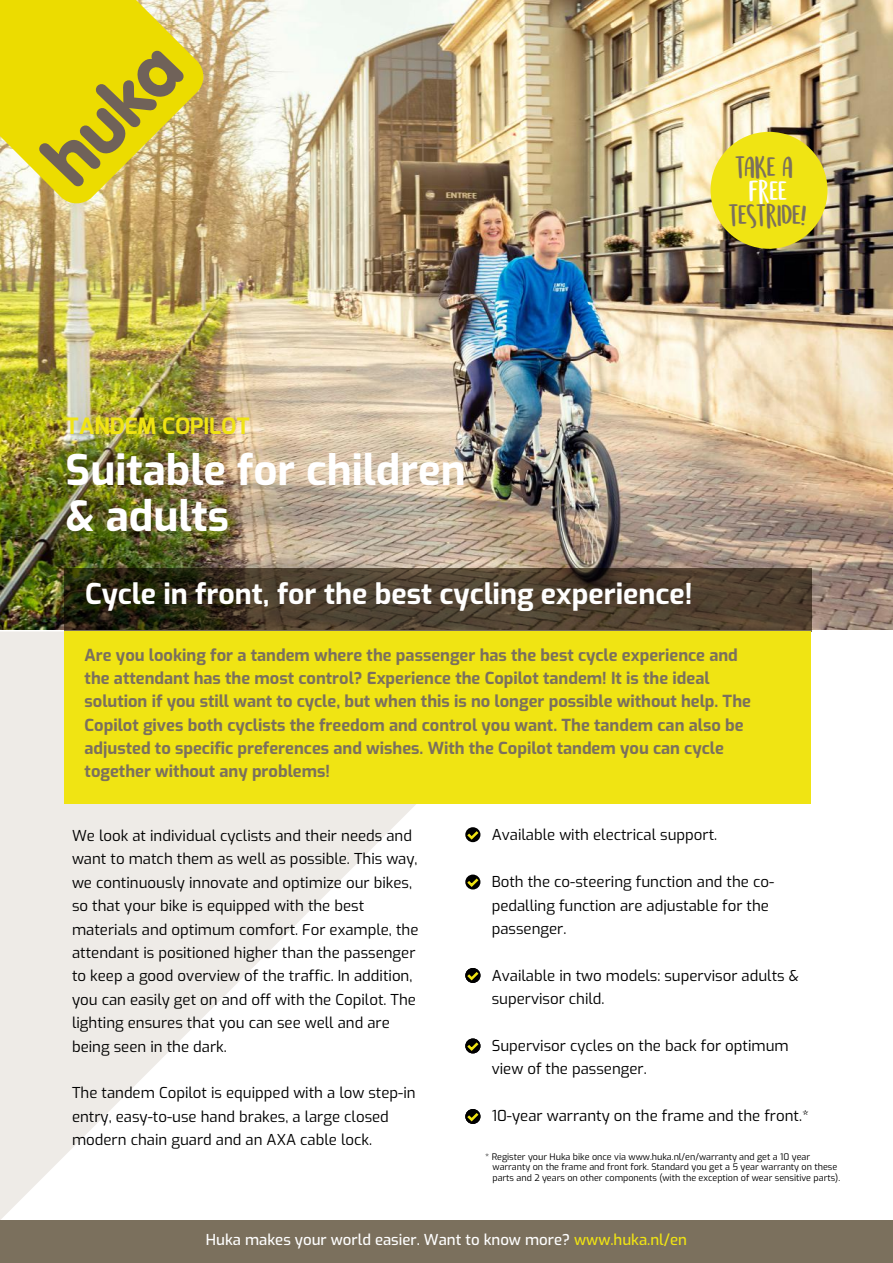
<style>
.page{position:relative;width:893px;height:1263px;background:#fff}
.page>*{position:absolute;margin:0;border:0;box-sizing:border-box;transform-origin:0 0}
.t1{font:700 42px/45.6px "Exo";color:#fff}
.t2{font:700 28.5px "Exo";color:#fff}
.t3{font:23.7px "Semringah";color:#7b705d}
.t4{font:23.7px "Semringah";color:#fff}
.t5{font:700 22.5px "Exo";color:#f0e413}
.t6{font:700 16.5px/23.1px "Exo";color:#7b705d}
.t7{font:15px/23.4px "Exo";color:#000}
.t8{font:500 15px "Exo";color:#fff}
.t9{font:9px/10.8px "Exo";color:#000}
.s1{font-style:inherit}
.s2{color:#f0e413}
</style>
<div class="page">
<img style="left:0;top:0;width:893px;height:630px">
<svg style="left:0;top:631px;width:478px;height:589px"></svg>
<svg style="left:0;top:0;width:203px;height:203px"></svg>
<div style="left:0;top:1220px;width:893px;height:43px;background:#7b705d"></div>
<svg style="left:64px;top:568px;width:748px;height:63px"></svg>
<div style="left:64px;top:631px;width:746px;height:173px;background:#f0e413"></div>
<svg style="left:465px;top:828px;width:16px;height:13px"></svg>
<svg style="left:465px;top:874px;width:15px;height:15px"></svg>
<svg style="left:465px;top:876px;width:16px;height:13px"></svg>
<div style="left:711px;top:132px;width:116px;height:117px;background:#f0e413;border-radius:50%"></div>
<svg style="left:465px;top:969px;width:16px;height:13px"></svg>
<svg style="left:465px;top:1038px;width:15px;height:15px"></svg>
<svg style="left:465px;top:1040px;width:16px;height:13px"></svg>
<svg style="left:465px;top:1110px;width:16px;height:13px"></svg>
<h3 class="t3" style="left:735px;top:155px;width:59px">TAKE A</h3>
<h3 class="t4" style="left:749px;top:179px;width:39px">FREE</h3>
<h3 class="t3" style="left:729px;top:204px;width:80px">TESTRIDE!</h3>
<h3 class="t5" style="left:66px;top:411px;width:186px">TANDEM COPILOT</h3>
<h1 class="t1" style="left:66px;top:445px;width:402px">Suitable for children &amp; adults</h1>
<h2 class="t2" style="left:85px;top:572px;width:609px">Cycle in front, for the best cycling experience!</h2>
<p class="t6" style="left:85px;top:643px;width:668px">Are you looking for a tandem where the passenger has the best cycle experience and the attendant has the most control? Experience the Copilot tandem! It is the ideal solution if you still want to cycle, but when this is no longer possible without help. The Copilot gives both cyclists the freedom and control you want. The tandem can also be adjusted to specific preferences and wishes. With the Copilot tandem you can cycle together without any problems!</p>
<p class="t7" style="left:72px;top:823px;width:348px">We look at individual cyclists and their needs and want to match them as well as possible. This way, we continuously innovate and optimize our bikes, so that your bike is equipped with the best materials and optimum comfort. For example, the attendant is positioned higher than the passenger to keep a good overview of the traffic. In addition, you can easily get on and off with the Copilot. The lighting ensures that you can see well and are being seen in the dark.</p>
<p class="t7" style="left:72px;top:1080px;width:345px">The tandem Copilot is equipped with a low step-in entry, easy-to-use hand brakes, a large closed modern chain guard and an AXA cable lock.</p>
<p class="t7" style="left:492px;top:822px;width:227px">Available with electrical support.</p>
<p class="t7" style="left:492px;top:869px;width:284px">Both the co-steering function and the co&shy;pedalling function are adjustable for the passenger.</p>
<p class="t7" style="left:492px;top:963px;width:309px">Available in two models: supervisor adults &amp; supervisor child.</p>
<p class="t7" style="left:492px;top:1033px;width:299px">Supervisor cycles on the back for optimum view of the passenger.</p>
<p class="t7" style="left:492px;top:1103px;width:319px">10-year warranty on the frame and the front<span class="s1">.*</span></p>
<p class="t9" style="left:492px;top:1150px;width:349px;text-indent:-7px">* Register your Huka bike once via www.huka.nl/en/warranty and get a 10 year warranty on the frame and front fork. Standard you get a 5 year warranty on these parts and 2 years on other components (with the exception of wear sensitive parts).</p>
<p class="t8" style="left:206px;top:1228px;width:483px">Huka makes your world easier. Want to know more? <span class="s2">www.huka.nl/en</span></p>
</div>
